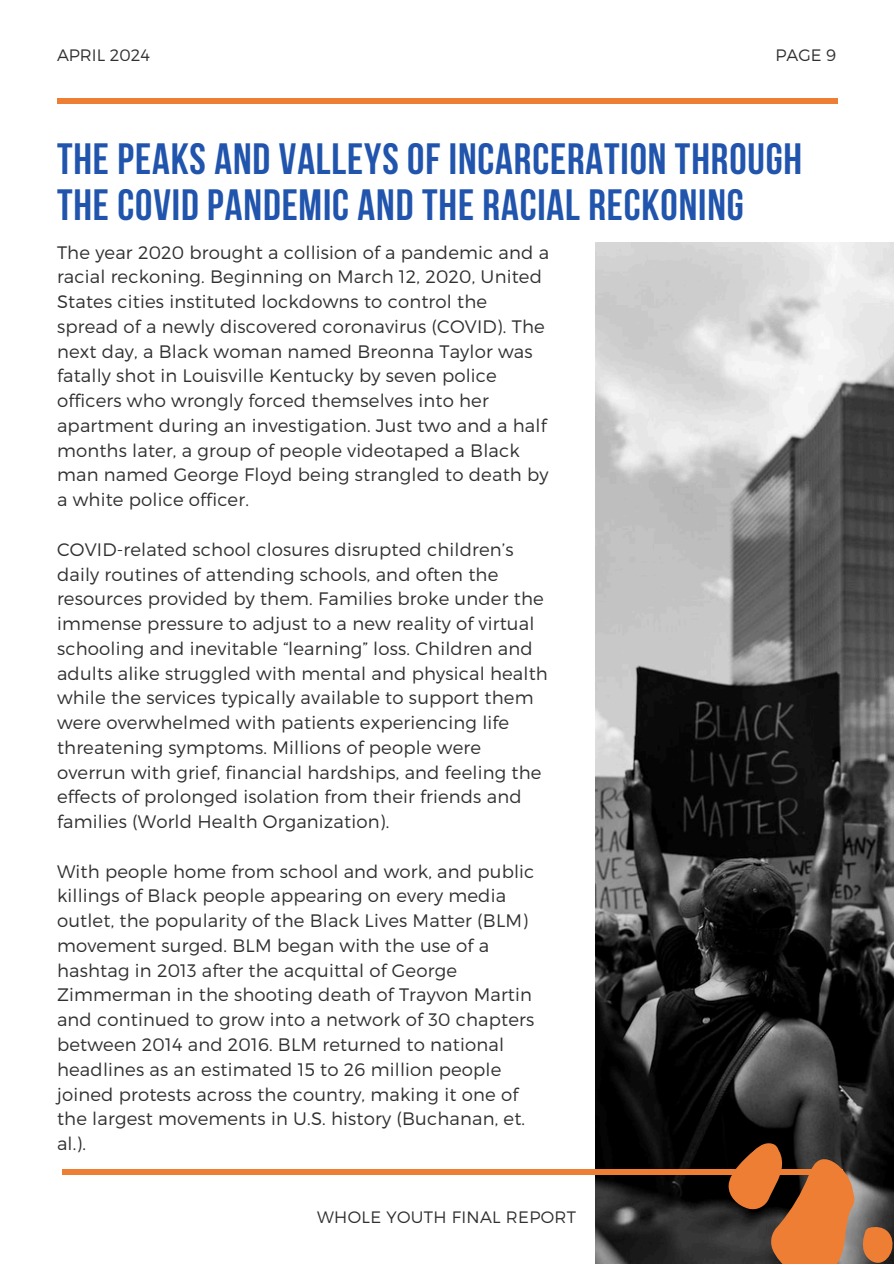
<style>
.page{position:relative;width:894px;height:1264px;background:#fff}
.page>*{position:absolute;margin:0;border:0;box-sizing:border-box;transform-origin:0 0}
.t1{font:700 43.65px/46.2px "Bebas Neue";letter-spacing:.02em;color:#2054ad}
.t2{font:300 18px/24.8px "Montserrat";letter-spacing:.01em;color:#303030}
.t3{font:300 16.5px "Montserrat";letter-spacing:.02em;color:#303030}
.t4{font:300 16.5px "Montserrat";color:#303030}
</style>
<div class="page">
<div style="left:57px;top:98px;width:780px;height:6px;background:#ed7e34"></div>
<img style="left:595px;top:242px;width:298px;height:1021px">
<svg style="left:716px;top:1136px;width:177px;height:127px;background:#794d2f"></svg>
<div style="left:62px;top:1168px;width:780px;height:6px;background:#ed7e34"></div>
<p class="t4" style="left:57px;top:44px;width:94px">APRIL 2024</p>
<p class="t3" style="left:775px;top:44px;width:62px">PAGE 9</p>
<p class="t1" style="left:57px;top:140px;width:746px">THE PEAKS AND VALLEYS OF INCARCERATION THROUGH<br>THE COVID PANDEMIC AND THE RACIAL RECKONING</p>
<h2 class="t2" style="left:57px;top:239px;width:493px">The year 2020 brought a collision of a pandemic and a racial reckoning. Beginning on March 12, 2020, United States cities instituted lockdowns to control the spread of a newly discovered coronavirus (COVID). The next day, a Black woman named Breonna Taylor was fatally shot in Louisville Kentucky by seven police officers who wrongly forced themselves into her apartment during an investigation. Just two and a half months later, a group of people videotaped a Black man named George Floyd being strangled to death by a white police officer.</h2>
<h1 class="t2" style="left:57px;top:536px;width:492px">COVID-related school closures disrupted children’s daily routines of attending schools, and often the resources provided by them. Families broke under the immense pressure to adjust to a new reality of virtual schooling and inevitable “learning” loss. Children and adults alike struggled with mental and physical health while the services typically available to support them were overwhelmed with patients experiencing life threatening symptoms. Millions of people were overrun with grief, financial hardships, and feeling the effects of prolonged isolation from their friends and families (World Health Organization).</h1>
<p class="t2" style="left:57px;top:858px;width:478px">With people home from school and work, and public killings of Black people appearing on every media outlet, the popularity of the Black Lives Matter (BLM) movement surged. BLM began with the use of a hashtag in 2013 after the acquittal of George Zimmerman in the shooting death of Trayvon Martin and continued to grow into a network of 30 chapters between 2014 and 2016. BLM returned to national headlines as an estimated 15 to 26 million people joined protests across the country, making it one of the largest movements in U.S. history (Buchanan, et. al.).</p>
<p class="t3" style="left:317px;top:1206px;width:260px">WHOLE YOUTH FINAL REPORT</p>
</div>
